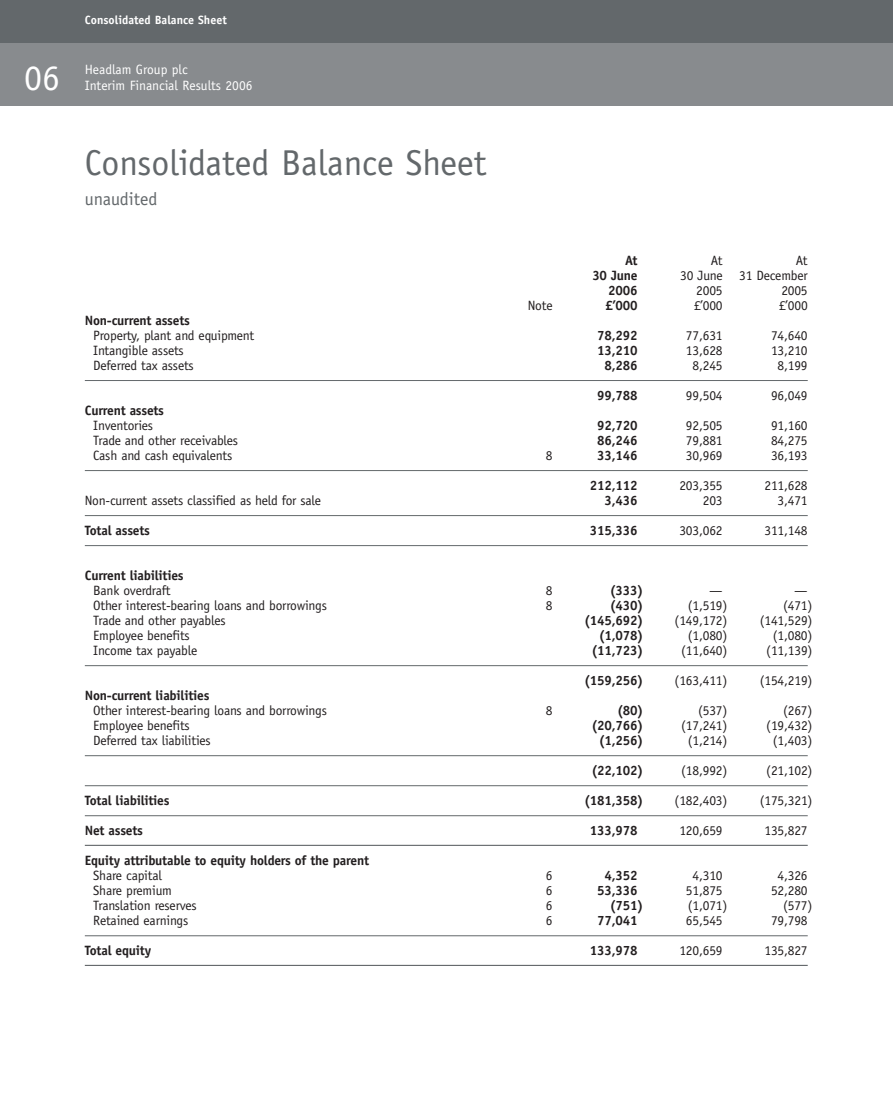
<style>
.page{position:relative;width:893px;height:1106px;background:#fff}
.page>*{position:absolute;margin:0;border:0;box-sizing:border-box;transform-origin:0 0}
.t1{font:36px "Officina Sans";color:#63686b}
.t2{font:36px "Officina Sans";color:#fff}
.t3{font:18px "Officina Sans";color:#63686b}
.t4{font:13.5px "Officina Sans";letter-spacing:-.015em;color:#231f20}
.t5{font:700 13.5px "Officina Sans";letter-spacing:-.015em;color:#231f20}
.t6{font:13.5px/16.2px "Officina Sans";color:#fff}
.t7{font:700 12px "Officina Sans";color:#fff}
</style>
<div class="page">
<div style="left:0;top:43px;width:893px;height:63px;background:#888b8e"></div>
<div style="left:0;top:0;width:893px;height:43px;background:#63686b"></div>
<hr style="left:85px;top:380px;width:723px;height:1px;background:#63686b">
<hr style="left:85px;top:470px;width:723px;height:1px;background:#63686b">
<hr style="left:85px;top:515px;width:723px;height:1px;background:#63686b">
<hr style="left:85px;top:545px;width:723px;height:1px;background:#63686b">
<hr style="left:85px;top:665px;width:723px;height:1px;background:#63686b">
<hr style="left:85px;top:755px;width:723px;height:1px;background:#63686b">
<hr style="left:85px;top:785px;width:723px;height:1px;background:#63686b">
<hr style="left:85px;top:815px;width:723px;height:1px;background:#63686b">
<hr style="left:85px;top:844px;width:723px;height:2px;background:#63686b">
<hr style="left:85px;top:935px;width:723px;height:1px;background:#63686b">
<hr style="left:85px;top:964px;width:723px;height:2px;background:#63686b">
<p class="t7" style="left:85px;top:16px;width:143px">Consolidated Balance Sheet</p>
<h1 class="t2" style="left:24px;top:64px;width:37px">06</h1>
<p class="t6" style="left:85px;top:62px;width:169px">Headlam Group plc<br>Interim Financial Results 2006</p>
<h1 class="t1" style="left:85px;top:149px;width:403px">Consolidated Balance Sheet</h1>
<h2 class="t3" style="left:85px;top:192px;width:74px">unaudited</h2>
<p class="t5" style="left:625px;top:255px;width:14px">At</p>
<p class="t4" style="left:711px;top:255px;width:13px">At</p>
<p class="t4" style="left:796px;top:255px;width:13px">At</p>
<p class="t5" style="left:592px;top:270px;width:47px">30 June</p>
<p class="t4" style="left:680px;top:270px;width:129px">30 June 31 December</p>
<p class="t5" style="left:608px;top:285px;width:31px">2006</p>
<p class="t4" style="left:696px;top:285px;width:28px">2005</p>
<p class="t4" style="left:781px;top:285px;width:28px">2005</p>
<p class="t4" style="left:528px;top:300px;width:26px">Note</p>
<p class="t5" style="left:605px;top:300px;width:34px">£’000</p>
<p class="t4" style="left:694px;top:300px;width:30px">£’000</p>
<p class="t4" style="left:779px;top:300px;width:30px">£’000</p>
<p class="t5" style="left:85px;top:315px;width:107px">Non-current assets</p>
<p class="t4" style="left:93px;top:330px;width:163px">Property, plant and equipment</p>
<p class="t5" style="left:597px;top:330px;width:42px">78,292</p>
<p class="t4" style="left:686px;top:330px;width:38px">77,631</p>
<p class="t4" style="left:771px;top:330px;width:38px">74,640</p>
<p class="t4" style="left:93px;top:345px;width:92px">Intangible assets</p>
<p class="t5" style="left:597px;top:345px;width:42px">13,210</p>
<p class="t4" style="left:686px;top:345px;width:38px">13,628</p>
<p class="t4" style="left:771px;top:345px;width:38px">13,210</p>
<p class="t4" style="left:93px;top:360px;width:102px">Deferred tax assets</p>
<p class="t5" style="left:604px;top:360px;width:35px">8,286</p>
<p class="t4" style="left:692px;top:360px;width:32px">8,245</p>
<p class="t4" style="left:777px;top:360px;width:32px">8,199</p>
<p class="t5" style="left:597px;top:390px;width:42px">99,788</p>
<p class="t4" style="left:686px;top:390px;width:38px">99,504</p>
<p class="t4" style="left:771px;top:390px;width:38px">96,049</p>
<p class="t5" style="left:85px;top:405px;width:81px">Current assets</p>
<p class="t4" style="left:93px;top:420px;width:61px">Inventories</p>
<p class="t5" style="left:597px;top:420px;width:42px">92,720</p>
<p class="t4" style="left:686px;top:420px;width:38px">92,505</p>
<p class="t4" style="left:771px;top:420px;width:38px">91,160</p>
<p class="t4" style="left:93px;top:435px;width:146px">Trade and other receivables</p>
<p class="t5" style="left:597px;top:435px;width:42px">86,246</p>
<p class="t4" style="left:686px;top:435px;width:38px">79,881</p>
<p class="t4" style="left:771px;top:435px;width:38px">84,275</p>
<p class="t4" style="left:93px;top:450px;width:141px">Cash and cash equivalents</p>
<p class="t4" style="left:546px;top:450px;width:8px">8</p>
<p class="t5" style="left:597px;top:450px;width:42px">33,146</p>
<p class="t4" style="left:686px;top:450px;width:38px">30,969</p>
<p class="t4" style="left:771px;top:450px;width:38px">36,193</p>
<p class="t5" style="left:590px;top:480px;width:49px">212,112</p>
<p class="t4" style="left:679px;top:480px;width:45px">203,355</p>
<p class="t4" style="left:764px;top:480px;width:45px">211,628</p>
<p class="t4" style="left:85px;top:495px;width:238px">Non-current assets classified as held for sale</p>
<p class="t5" style="left:604px;top:495px;width:35px">3,436</p>
<p class="t4" style="left:703px;top:495px;width:21px">203</p>
<p class="t4" style="left:777px;top:495px;width:32px">3,471</p>
<p class="t5" style="left:85px;top:525px;width:67px">Total assets</p>
<p class="t5" style="left:590px;top:525px;width:49px">315,336</p>
<p class="t4" style="left:679px;top:525px;width:45px">303,062</p>
<p class="t4" style="left:764px;top:525px;width:45px">311,148</p>
<p class="t5" style="left:85px;top:570px;width:100px">Current liabilities</p>
<p class="t4" style="left:93px;top:585px;width:79px">Bank overdraft</p>
<p class="t4" style="left:546px;top:585px;width:8px">8</p>
<p class="t5" style="left:610px;top:585px;width:35px">(333)</p>
<p class="t4" style="left:709px;top:585px;width:15px">—</p>
<p class="t4" style="left:794px;top:585px;width:15px">—</p>
<p class="t4" style="left:93px;top:600px;width:235px">Other interest-bearing loans and borrowings</p>
<p class="t4" style="left:546px;top:600px;width:8px">8</p>
<p class="t5" style="left:610px;top:600px;width:35px">(430)</p>
<p class="t4" style="left:688px;top:600px;width:41px">(1,519)</p>
<p class="t4" style="left:783px;top:600px;width:31px">(471)</p>
<p class="t4" style="left:93px;top:615px;width:134px">Trade and other payables</p>
<p class="t5" style="left:584px;top:615px;width:61px">(145,692)</p>
<p class="t4" style="left:675px;top:615px;width:54px">(149,172)</p>
<p class="t4" style="left:760px;top:615px;width:54px">(141,529)</p>
<p class="t4" style="left:93px;top:630px;width:98px">Employee benefits</p>
<p class="t5" style="left:599px;top:630px;width:46px">(1,078)</p>
<p class="t4" style="left:688px;top:630px;width:41px">(1,080)</p>
<p class="t4" style="left:773px;top:630px;width:41px">(1,080)</p>
<p class="t4" style="left:93px;top:645px;width:106px">Income tax payable</p>
<p class="t5" style="left:591px;top:645px;width:53px">(11,723)</p>
<p class="t4" style="left:681px;top:645px;width:48px">(11,640)</p>
<p class="t4" style="left:766px;top:645px;width:48px">(11,139)</p>
<p class="t5" style="left:584px;top:675px;width:61px">(159,256)</p>
<p class="t4" style="left:675px;top:675px;width:54px">(163,411)</p>
<p class="t4" style="left:760px;top:675px;width:54px">(154,219)</p>
<p class="t5" style="left:85px;top:690px;width:126px">Non-current liabilities</p>
<p class="t4" style="left:93px;top:705px;width:235px">Other interest-bearing loans and borrowings</p>
<p class="t4" style="left:546px;top:705px;width:8px">8</p>
<p class="t5" style="left:617px;top:705px;width:28px">(80)</p>
<p class="t4" style="left:698px;top:705px;width:31px">(537)</p>
<p class="t4" style="left:783px;top:705px;width:31px">(267)</p>
<p class="t4" style="left:93px;top:720px;width:98px">Employee benefits</p>
<p class="t5" style="left:591px;top:720px;width:53px">(20,766)</p>
<p class="t4" style="left:681px;top:720px;width:48px">(17,241)</p>
<p class="t4" style="left:766px;top:720px;width:48px">(19,432)</p>
<p class="t4" style="left:93px;top:735px;width:119px">Deferred tax liabilities</p>
<p class="t5" style="left:599px;top:735px;width:46px">(1,256)</p>
<p class="t4" style="left:688px;top:735px;width:41px">(1,214)</p>
<p class="t4" style="left:773px;top:735px;width:41px">(1,403)</p>
<p class="t5" style="left:591px;top:765px;width:53px">(22,102)</p>
<p class="t4" style="left:681px;top:765px;width:48px">(18,992)</p>
<p class="t4" style="left:766px;top:765px;width:48px">(21,102)</p>
<p class="t5" style="left:85px;top:795px;width:86px">Total liabilities</p>
<p class="t5" style="left:584px;top:795px;width:61px">(181,358)</p>
<p class="t4" style="left:675px;top:795px;width:54px">(182,403)</p>
<p class="t4" style="left:760px;top:795px;width:54px">(175,321)</p>
<p class="t5" style="left:85px;top:825px;width:60px">Net assets</p>
<p class="t5" style="left:590px;top:825px;width:49px">133,978</p>
<p class="t4" style="left:679px;top:825px;width:45px">120,659</p>
<p class="t4" style="left:764px;top:825px;width:45px">135,827</p>
<p class="t5" style="left:85px;top:855px;width:286px">Equity attributable to equity holders of the parent</p>
<p class="t4" style="left:93px;top:870px;width:70px">Share capital</p>
<p class="t4" style="left:546px;top:870px;width:8px">6</p>
<p class="t5" style="left:604px;top:870px;width:35px">4,352</p>
<p class="t4" style="left:692px;top:870px;width:32px">4,310</p>
<p class="t4" style="left:777px;top:870px;width:32px">4,326</p>
<p class="t4" style="left:93px;top:885px;width:80px">Share premium</p>
<p class="t4" style="left:546px;top:885px;width:8px">6</p>
<p class="t5" style="left:597px;top:885px;width:42px">53,336</p>
<p class="t4" style="left:686px;top:885px;width:38px">51,875</p>
<p class="t4" style="left:771px;top:885px;width:38px">52,280</p>
<p class="t4" style="left:93px;top:900px;width:105px">Translation reserves</p>
<p class="t4" style="left:546px;top:900px;width:8px">6</p>
<p class="t5" style="left:610px;top:900px;width:35px">(751)</p>
<p class="t4" style="left:688px;top:900px;width:41px">(1,071)</p>
<p class="t4" style="left:783px;top:900px;width:31px">(577)</p>
<p class="t4" style="left:93px;top:915px;width:97px">Retained earnings</p>
<p class="t4" style="left:546px;top:915px;width:8px">6</p>
<p class="t5" style="left:597px;top:915px;width:42px">77,041</p>
<p class="t4" style="left:686px;top:915px;width:38px">65,545</p>
<p class="t4" style="left:771px;top:915px;width:38px">79,798</p>
<p class="t5" style="left:85px;top:945px;width:68px">Total equity</p>
<p class="t5" style="left:590px;top:945px;width:49px">133,978</p>
<p class="t4" style="left:679px;top:945px;width:45px">120,659</p>
<p class="t4" style="left:764px;top:945px;width:45px">135,827</p>
</div>
